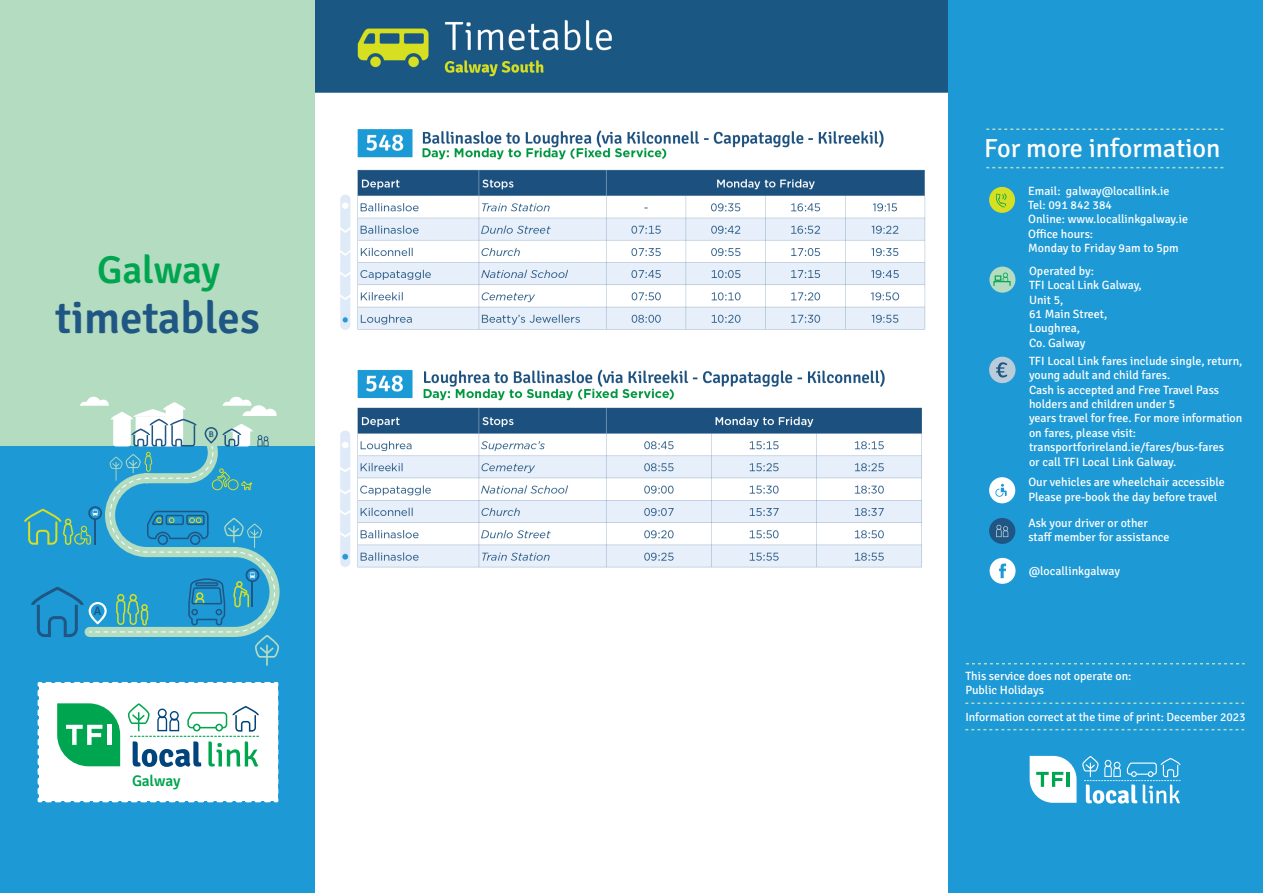
<style>
.page{position:relative;width:1263px;height:893px;background:#fff}
.page>*{position:absolute;margin:0;border:0;box-sizing:border-box;transform-origin:0 0}
.t1{font:600 45px "Signika Negative";color:#205683}
.t2{font:600 39px "Signika Negative";letter-spacing:-.005em;color:#00a54f}
.t3{font:26.25px "Signika";color:#fff}
.t4{font:600 15.45px "Signika Negative";letter-spacing:-.01em;color:#00a54f}
.t5{font:600 12.15px "Signika Negative";color:#205683}
.t6{font:12px/14.4px "Signika";color:#fff}
.t7{font:11.85px "Signika";color:#fff}
.t8{font:600 8.25px "Signika Negative";color:#205683}
</style>
<div class="page">
<div style="left:947px;top:0;width:316px;height:893px;background:#1d99d6"></div>
<svg style="left:986px;top:167px;width:238px;height:1px"></svg>
<svg style="left:986px;top:128px;width:238px;height:2px"></svg>
<svg style="left:966px;top:663px;width:279px;height:1px"></svg>
<svg style="left:965px;top:702px;width:279px;height:2px"></svg>
<svg style="left:965px;top:729px;width:279px;height:1px"></svg>
<div style="left:989px;top:477px;width:26px;height:26px;background:#fff;border-radius:50%"></div>
<svg style="left:995px;top:484px;width:12px;height:13px"></svg>
<div style="left:989px;top:187px;width:26px;height:26px;background:#d6df21;border-radius:50%"></div>
<svg style="left:995px;top:193px;width:12px;height:14px"></svg>
<div style="left:989px;top:357px;width:26px;height:26px;background:#baccd9;border-radius:50%"></div>
<svg style="left:996px;top:362px;width:11px;height:15px"></svg>
<svg style="left:1082px;top:756px;width:98px;height:48px"></svg>
<svg style="left:1030px;top:756px;width:46px;height:47px;background:#d0ecea"></svg>
<hr style="left:1067px;top:772px;width:3px;height:15px;background:#00a54f">
<div style="left:989px;top:558px;width:26px;height:26px;background:#fff;border-radius:50%"></div>
<svg style="left:999px;top:564px;width:7px;height:14px"></svg>
<div style="left:989px;top:518px;width:26px;height:26px;background:#205683;border-radius:50%"></div>
<svg style="left:996px;top:525px;width:12px;height:12px"></svg>
<div style="left:0;top:0;width:316px;height:446px;background:#b3dcc0"></div>
<div style="left:0;top:446px;width:316px;height:447px;background:#1d99d6"></div>
<svg style="left:24px;top:397px;width:256px;height:269px"></svg>
<svg style="left:37px;top:682px;width:242px;height:121px;background:#cde9e1"></svg>
<svg style="left:989px;top:267px;width:26px;height:26px"></svg>
<svg style="left:995px;top:273px;width:13px;height:9px"></svg>
<img style="left:316px;top:0;width:631px;height:568px">
<h2 class="t2" style="left:97px;top:242px;width:125px">Galway</h2>
<h1 class="t1" style="left:55px;top:286px;width:206px">timetables</h1>
<p class="t8" style="left:209px;top:428px;width:7px">B</p>
<p class="t5" style="left:94px;top:602px;width:9px">A</p>
<p class="t4" style="left:132px;top:770px;width:50px">Galway</p>
<h3 class="t3" style="left:984px;top:130px;width:238px">For more information</h3>
<p class="t6" style="left:1028px;top:183px;width:161px">Email: galway@locallink.ie<br>Tel: 091 842 384<br>Online: www.locallinkgalway.ie<br>Office hours:<br>Monday to Friday 9am to 5pm</p>
<p class="t6" style="left:1029px;top:263px;width:114px">Operated by:<br>TFI Local Link Galway,<br>Unit 5,<br>61 Main Street,<br>Loughrea,<br>Co. Galway</p>
<p class="t6" style="left:1029px;top:353px;width:215px">TFI Local Link fares include single, return, young adult and child fares.<br>Cash is accepted and Free Travel Pass holders and children under 5<br>years travel for free. For more information on fares, please visit: transportforireland.ie/fares/bus-fares<br>or call TFI Local Link Galway.</p>
<p class="t6" style="left:1028px;top:474px;width:198px">Our vehicles are wheelchair accessible<br>Please pre-book the day before travel</p>
<p class="t6" style="left:1028px;top:514px;width:143px">Ask your driver or other staff member for assistance</p>
<p class="t6" style="left:1029px;top:563px;width:93px">@locallinkgalway</p>
<p class="t6" style="left:965px;top:668px;width:168px">This service does not operate on:<br>Public Holidays</p>
<p class="t7" style="left:965px;top:708px;width:282px">Information correct at the time of print: December 2023</p>
</div>
